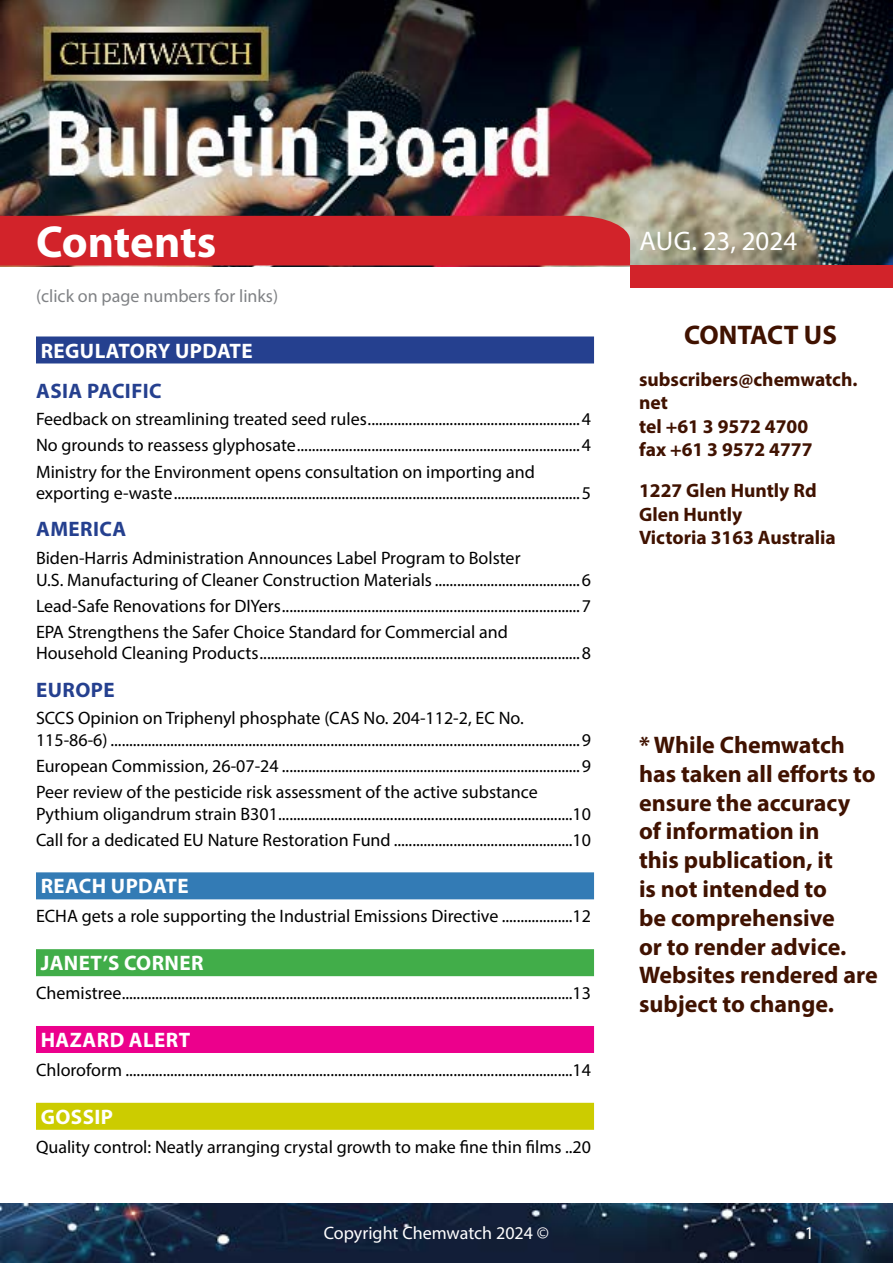
<style>
.page{position:relative;width:893px;height:1263px;background:#fff}
.page>*{position:absolute;margin:0;border:0;box-sizing:border-box;transform-origin:0 0}
.t1{font:700 45px "Myriad Pro";letter-spacing:-.005em;color:#fff}
.t2{font:27px "Myriad Pro";color:#fff}
.t3{font:700 27px "Myriad Pro";color:#401200}
.t4{font:700 24px/28.8px "Myriad Pro";color:#401200}
.t5{font:700 21px "Myriad Pro";letter-spacing:.02em;color:#fff}
.t6{font:700 21px "Myriad Pro";letter-spacing:.02em;color:#25408f}
.t7{font:700 19.5px/23.4px "Myriad Pro";color:#401200}
.t8{font:18px/26.1px "Myriad Pro";color:#000}
.t9{font:18px "Myriad Pro";color:#808285}
.t10{font:18px "Myriad Pro";color:#fff}
</style>
<div class="page">
<img style="left:0;top:0;width:893px;height:265px">
<div style="left:630px;top:265px;width:263px;height:23px;background:#d2232a"></div>
<div style="left:0;top:216px;width:630px;height:50px;background:#d2232a"></div>
<img style="left:0;top:1204px;width:893px;height:59px">
<div style="left:36px;top:336px;width:558px;height:27px;background:#25408f"></div>
<div style="left:36px;top:872px;width:558px;height:27px;background:#337bb5"></div>
<div style="left:36px;top:949px;width:558px;height:27px;background:#41ad49"></div>
<div style="left:36px;top:1026px;width:558px;height:27px;background:#ec008c"></div>
<div style="left:36px;top:1103px;width:558px;height:27px;background:#cc0"></div>
<h1 class="t1" style="left:36px;top:213px;width:182px">Contents</h1>
<h2 class="t2" style="left:639px;top:224px;width:159px">Aug. 23, 2024</h2>
<p class="t9" style="left:36px;top:284px;width:244px">(click on page numbers for links)</p>
<p class="t5" style="left:41px;top:337px;width:213px">REGULATORY UPDATE</p>
<p class="t6" style="left:36px;top:377px;width:127px">ASIA PACIFIC</p>
<p class="t8" style="left:36px;top:406px;width:556px;text-align:justify">Feedback on streamlining treated seed rules.........................................................4<br>No grounds to reassess glyphosate............................................................................4<br>Ministry for the Environment opens consultation on importing and</p>
<p class="t8" style="left:36px;top:480px;width:556px">exporting e-waste.............................................................................................................5</p>
<p class="t6" style="left:36px;top:515px;width:92px">AMERICA</p>
<p class="t8" style="left:36px;top:547px;width:556px;line-height:21.6px">Biden-Harris Administration Announces Label Program to Bolster<br>U.S. Manufacturing of Cleaner Construction Materials.......................................6</p>
<p class="t8" style="left:36px;top:592px;width:556px">Lead-Safe Renovations for DIYers................................................................................7<br>EPA Strengthens the Safer Choice Standard for Commercial and</p>
<p class="t8" style="left:36px;top:640px;width:556px">Household Cleaning Products......................................................................................8</p>
<p class="t6" style="left:36px;top:676px;width:80px">EUROPE</p>
<p class="t8" style="left:36px;top:707px;width:556px;line-height:21.6px">SCCS Opinion on Triphenyl phosphate (CAS No. 204-112-2, EC No.<br>115-86-6) ..............................................................................................................................9</p>
<p class="t8" style="left:36px;top:752px;width:556px">European Commission, 26-07-24 ................................................................................9<br>Peer review of the pesticide risk assessment of the active substance</p>
<p class="t8" style="left:36px;top:800px;width:556px">Pythium oligandrum strain B301...............................................................................10<br>Call for a dedicated EU Nature Restoration Fund ................................................10</p>
<p class="t5" style="left:41px;top:872px;width:149px">REACH UPDATE</p>
<p class="t8" style="left:36px;top:903px;width:556px">ECHA gets a role supporting the Industrial Emissions Directive ...................12</p>
<p class="t5" style="left:41px;top:949px;width:164px">JANET’S CORNER</p>
<p class="t8" style="left:36px;top:980px;width:557px">Chemistree.........................................................................................................................13</p>
<p class="t5" style="left:41px;top:1026px;width:151px">HAZARD ALERT</p>
<p class="t8" style="left:36px;top:1057px;width:557px">Chloroform ........................................................................................................................14</p>
<p class="t5" style="left:41px;top:1103px;width:74px">GOSSIP</p>
<p class="t8" style="left:36px;top:1133px;width:556px">Quality control: Neatly arranging crystal growth to make fine thin films ..20</p>
<h2 class="t3" style="left:684px;top:318px;width:154px">CONTACT US</h2>
<p class="t7" style="left:639px;top:367px;width:220px">subscribers@chemwatch. net<br>tel +61 3 9572 4700<br>fax +61 3 9572 4777</p>
<p class="t7" style="left:639px;top:478px;width:198px">1227 Glen Huntly Rd<br>Glen Huntly<br>Victoria 3163 Australia</p>
<h3 class="t4" style="left:639px;top:730px;width:240px">* While Chemwatch has taken all efforts to ensure the accuracy of information in<br>this publication, it<br>is not intended to<br>be comprehensive<br>or to render advice.<br>Websites rendered are subject to change.</h3>
<p class="t10" style="left:324px;top:1222px;width:227px">Copyright Chemwatch 2024 ©</p>
<p class="t10" style="left:805px;top:1222px;width:11px">1</p>
</div>
